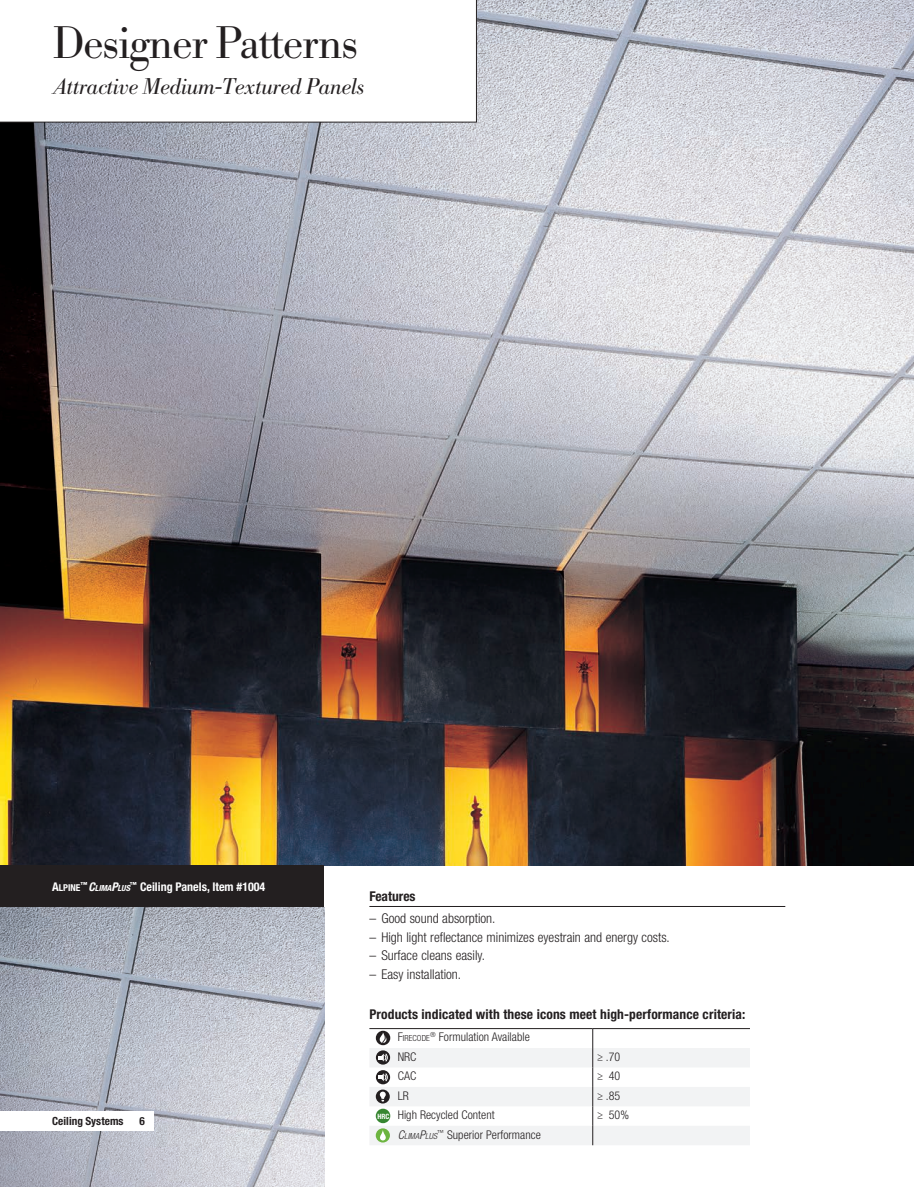
<style>
.page{position:relative;width:914px;height:1187px;background:#fff}
.page>*{position:absolute;margin:0;border:0;box-sizing:border-box;transform-origin:0 0}
.t1{font:300 45px "Bodoni BE";letter-spacing:-.025em;color:#231f20}
.t2{font:italic 300 22.5px "Bodoni BE";letter-spacing:-.015em;color:#231f20}
.t3{font:300 condensed 13.5px "Helvetica Neue LT Std";color:#231f20}
.t4{font:700 condensed 13.5px "Helvetica Neue LT Std";letter-spacing:.01em;color:#231f20}
.t5{font:300 condensed 12px "Helvetica Neue LT Std";letter-spacing:.005em;color:#231f20}
.t6{font:700 condensed 12px "Helvetica Neue LT Std";color:#fff}
.t7{font:700 condensed 11.25px "Helvetica Neue LT Std";letter-spacing:.005em;color:#231f20}
.t8{font:italic 700 condensed 8.4px "Helvetica Neue LT Std";letter-spacing:-.015em;color:#fff}
.t9{font:italic 300 condensed 8.4px "Helvetica Neue LT Std";letter-spacing:.005em;color:#231f20}
.t10{font:300 condensed 8.4px "Helvetica Neue LT Std";letter-spacing:.005em;color:#231f20}
.t11{font:700 condensed 7.2px "Helvetica Neue";color:#fff}
.s1{font-style:normal;font-size:12px}
.s2{font-style:normal;font-size:9.45px}
.s3{font-size:12px}
</style>
<div class="page">
<img style="left:0;top:907px;width:324px;height:280px">
<img style="left:0;top:0;width:913px;height:866px">
<svg style="left:0;top:0;width:476px;height:122px"></svg>
<div style="left:0;top:866px;width:324px;height:41px;background:#231f20"></div>
<hr style="left:369px;top:906px;width:416px;height:1px;background:#231f20">
<hr style="left:369px;top:1028px;width:223px;height:1px;background:#231f20">
<hr style="left:592px;top:1028px;width:158px;height:1px;background:#231f20">
<svg style="left:369px;top:1029px;width:381px;height:116px"></svg>
<div style="left:0;top:1111px;width:153px;height:19px;background:#fff"></div>
<h1 class="t1" style="left:52px;top:17px;width:307px">Designer Patterns</h1>
<h2 class="t2" style="left:52px;top:73px;width:314px">Attractive Medium-Textured Panels</h2>
<p class="t8" style="left:52px;top:883px;width:79px"><span class="s1">A</span><span class="s2">LPINE</span><sup>™</sup><span class="s3">C</span>LIMA<span class="s3">P</span>LUS</p>
<p class="t6" style="left:130px;top:880px;width:137px"><sup>™</sup> Ceiling Panels, Item #1004</p>
<p class="t7" style="left:52px;top:1114px;width:73px">Ceiling Systems</p>
<p class="t7" style="left:140px;top:1114px;width:7px">6</p>
<p class="t4" style="left:369px;top:888px;width:48px">Features</p>
<p class="t3" style="left:369px;top:910px;width:128px">– Good sound absorption.</p>
<p class="t3" style="left:369px;top:929px;width:302px">– High light reflectance minimizes eyestrain and energy costs.</p>
<p class="t3" style="left:369px;top:948px;width:117px">– Surface cleans easily.</p>
<p class="t3" style="left:369px;top:966px;width:93px">– Easy installation.</p>
<p class="t4" style="left:369px;top:1006px;width:377px">Products indicated with these icons meet high-performance criteria:</p>
<p class="t11" style="left:377px;top:1112px;width:13px">HRC</p>
<p class="t10" style="left:398px;top:1034px;width:34px"><span class="s3">F</span>IRECODE</p>
<p class="t5" style="left:430px;top:1030px;width:101px"><sup>®</sup> Formulation Available</p>
<p class="t5" style="left:398px;top:1050px;width:20px">NRC</p>
<p class="t5" style="left:597px;top:1050px;width:25px">≥ .70</p>
<p class="t5" style="left:398px;top:1069px;width:20px">CAC</p>
<p class="t5" style="left:597px;top:1069px;width:25px">≥ 40</p>
<p class="t5" style="left:398px;top:1089px;width:13px">LR</p>
<p class="t5" style="left:597px;top:1089px;width:25px">≥ .85</p>
<p class="t5" style="left:398px;top:1108px;width:98px">High Recycled Content</p>
<p class="t5" style="left:597px;top:1108px;width:33px">≥ 50%</p>
<p class="t9" style="left:398px;top:1131px;width:41px"><span class="s3">C</span>LIMA<span class="s3">P</span>LUS</p>
<p class="t5" style="left:437px;top:1127px;width:105px"><sup>™</sup> Superior Performance</p>
</div>
